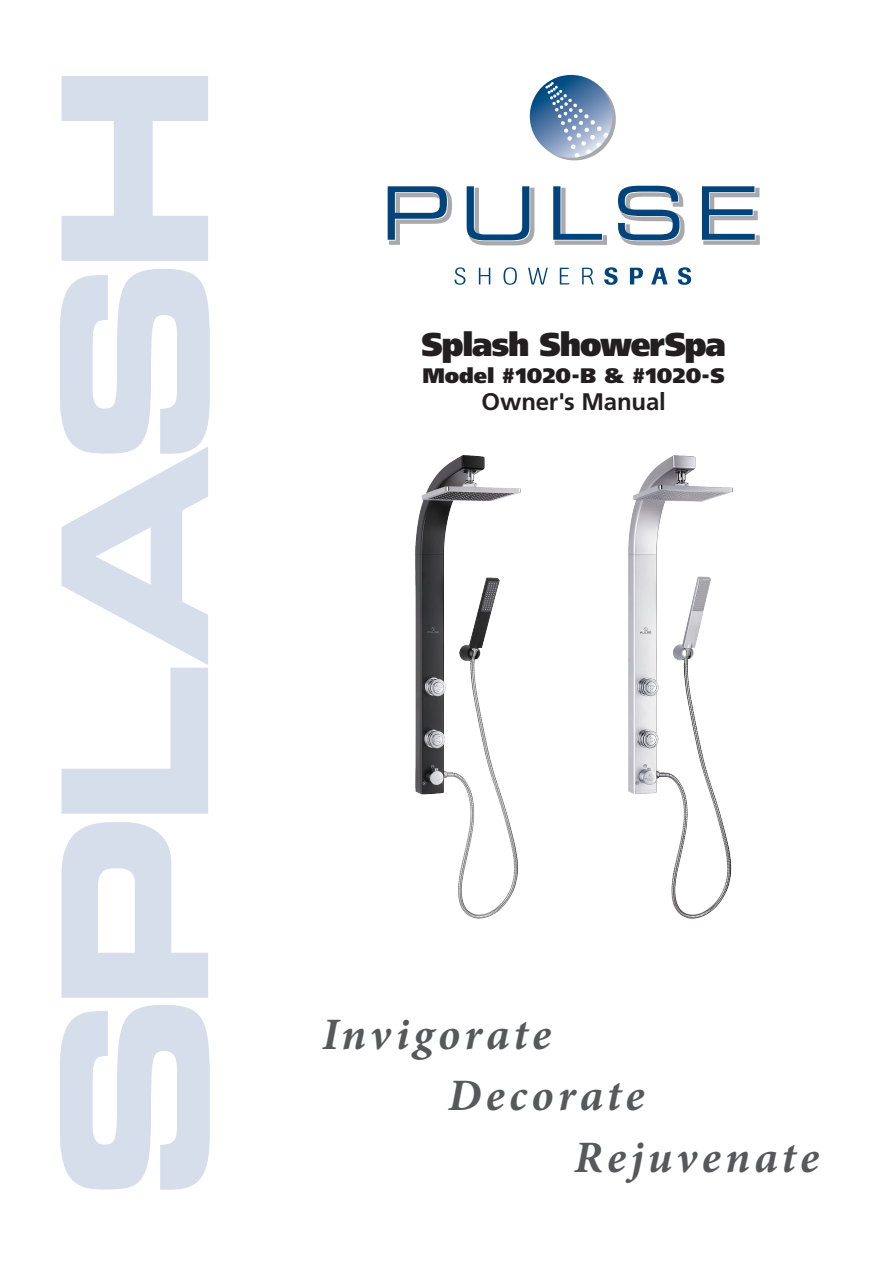
<style>
.page{position:relative;width:893px;height:1263px;background:#fff}
.page>*{position:absolute;margin:0;border:0;box-sizing:border-box;transform-origin:0 0}
.Footer_Revision{font:202.5px "Eurostile LT Std Bold Ex 2";letter-spacing:-.095em;color:#d6deeb}
.Parts_List{font:italic 700 45px "Minion Pro";letter-spacing:.095em;color:#57585a}
.t1{font:900 33px "Frutiger LT Std";letter-spacing:-.035em;color:#231f20;scale:.95 1}
.t2{font:700 24px "Frutiger LT Std";letter-spacing:-.005em;color:#231f20}
.t3{font:900 21px "Frutiger LT Std";letter-spacing:.005em;color:#231f20}
</style>
<div class="page">
<svg style="left:454px;top:267px;width:11px;height:18px"></svg>
<svg style="left:479px;top:268px;width:11px;height:16px"></svg>
<svg style="left:503px;top:267px;width:14px;height:18px"></svg>
<svg style="left:528px;top:268px;width:20px;height:16px"></svg>
<svg style="left:560px;top:268px;width:9px;height:16px"></svg>
<svg style="left:582px;top:268px;width:12px;height:16px"></svg>
<svg style="left:604px;top:267px;width:14px;height:18px"></svg>
<svg style="left:630px;top:268px;width:13px;height:16px"></svg>
<svg style="left:651px;top:268px;width:17px;height:16px"></svg>
<svg style="left:678px;top:267px;width:13px;height:18px"></svg>
<svg style="left:388px;top:186px;width:64px;height:59px"></svg>
<svg style="left:466px;top:186px;width:69px;height:60px"></svg>
<svg style="left:553px;top:186px;width:54px;height:59px"></svg>
<svg style="left:618px;top:185px;width:67px;height:61px"></svg>
<svg style="left:701px;top:186px;width:59px;height:59px"></svg>
<svg style="left:529px;top:75px;width:87px;height:86px"></svg>
<img style="left:415px;top:455px;width:105px;height:463px">
<img style="left:628px;top:455px;width:104px;height:463px">
<p class="Footer_Revision" style="left:-7px;top:1202px;width:1143px;rotate:-90deg">SPLASH</p>
<p class="t1" style="left:422px;top:324px;width:322px">Splash ShowerSpa</p>
<p class="t3" style="left:423px;top:363px;width:304px">Model #1020-B &amp; #1020-S</p>
<p class="t2" style="left:481px;top:388px;width:186px">Owner's Manual</p>
<p class="Parts_List" style="left:322px;top:1002px;width:230px">Invigorate</p>
<p class="Parts_List" style="left:448px;top:1063px;width:198px">Decorate</p>
<p class="Parts_List" style="left:574px;top:1125px;width:246px">Rejuvenate</p>
</div>
